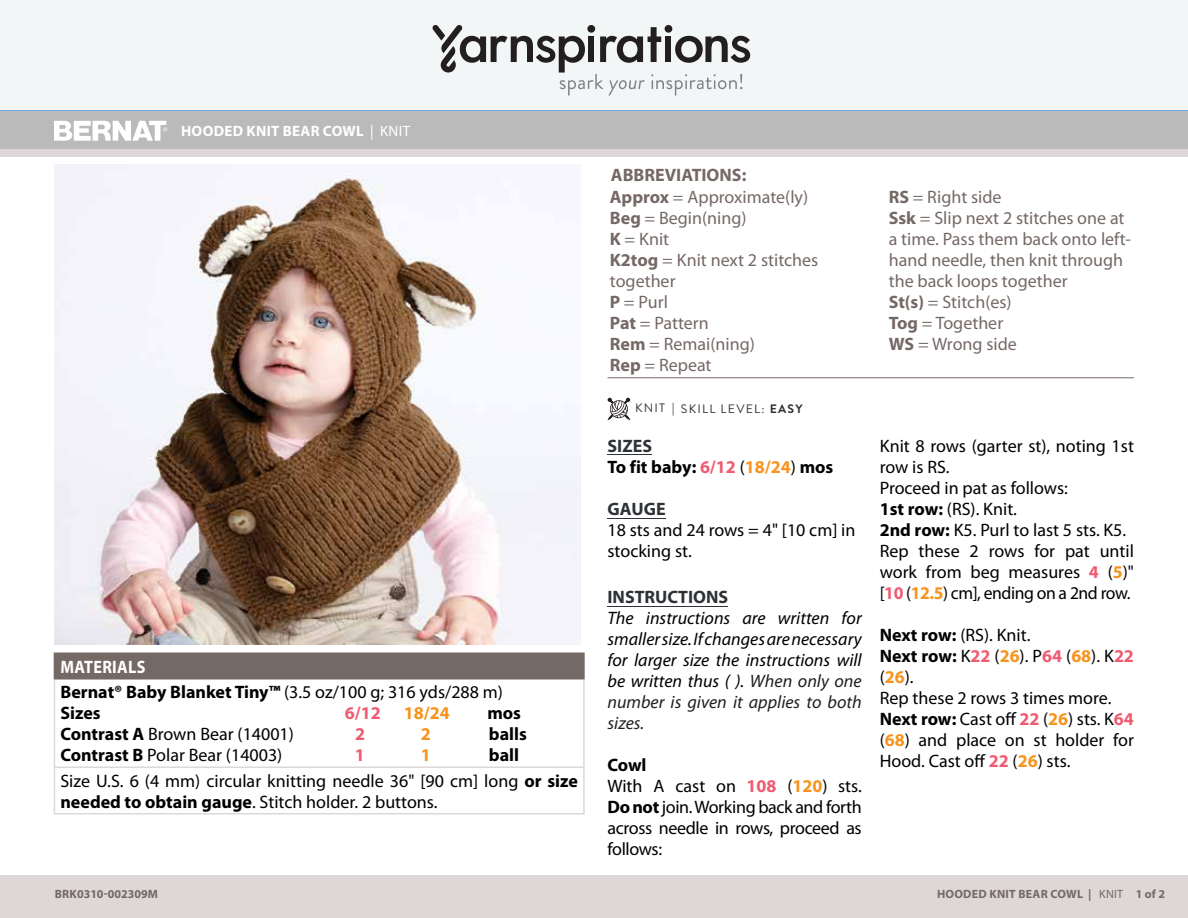
<style>
.page{position:relative;width:1188px;height:918px;background:#fff}
.page>*{position:absolute;margin:0;border:0;box-sizing:border-box;transform-origin:0 0}
.t1{font:18px/21px "Myriad Pro";color:#000}
.t2{font:18px/21px "Myriad Pro";color:#756966}
.t3{font:italic 18px/21px "Myriad Pro";color:#000}
.t4{font:18px/21px "Myriad Pro";letter-spacing:-.02em;color:#000}
.t5{font:700 18px/21.1px "Myriad Pro";color:#000}
.t6{font:700 18px "Myriad Pro";color:#756966}
.t7{font:700 18px "Myriad Pro";color:#f7931d}
.t8{font:700 18px "Myriad Pro";color:#f05a72}
.t9{font:700 18px "Myriad Pro";color:#f05b72}
.t10{font:700 18px "Myriad Pro";color:#f7941e}
.Pattern_Title{font:700 15px "Myriad Pro";letter-spacing:.02em;color:#fff}
.t11{font:12.15px "Brandon Grotesque";letter-spacing:.1em;color:#2d3135}
.t12{font:700 12px "Myriad Pro";letter-spacing:.02em;color:#746865}
.t13{font:700 12px "Myriad Pro";letter-spacing:.02em;color:#756966}
.t14{font:700 12px "Myriad Pro";color:#746865}
.s1{font-weight:400}
.s2{font-weight:700;color:#fff}
.s3{font-weight:700}
.s4{color:#2e3236}
.s5{color:#f05b72}
.s6{color:#f7941e}
.s7{font-weight:700;color:#2e3236}
.s8{font-weight:700;font-style:normal;color:#2e3236}
.s9{color:#231f20}
.s10{font-weight:700;color:#f05b72}
.s11{font-weight:700;color:#f7941e}
</style>
<div class="page">
<div style="left:0;top:0;width:1188px;height:111px;background:#f3f6f7"></div>
<svg style="left:433px;top:25px;width:318px;height:71px"></svg>
<div style="left:0;top:149px;width:1188px;height:769px;background:#ddd8d7"></div>
<div style="left:0;top:157px;width:1188px;height:717px;background:#fff"></div>
<div style="left:0;top:111px;width:1188px;height:38px;background:#bbbaba"></div>
<svg style="left:48px;top:110px;width:127px;height:31px"></svg>
<hr style="left:608px;top:606px;width:120px;height:1px;background:#2e3236">
<hr style="left:608px;top:518px;width:58px;height:1px;background:#2e3236">
<hr style="left:608px;top:455px;width:44px;height:1px;background:#2e3236">
<div style="left:54px;top:653px;width:530px;height:26px;background:#756966"></div>
<hr style="left:583px;top:654px;width:2px;height:24px;background:#756966">
<hr style="left:54px;top:653px;width:531px;height:1px;background:#756966">
<hr style="left:54px;top:680px;width:1px;height:87px;background:#ddd8d7">
<hr style="left:583px;top:680px;width:2px;height:87px;background:#ddd8d7">
<hr style="left:54px;top:678px;width:531px;height:2px;background:#756966">
<hr style="left:54px;top:768px;width:1px;height:45px;background:#ddd8d7">
<hr style="left:583px;top:768px;width:2px;height:45px;background:#ddd8d7">
<hr style="left:54px;top:767px;width:531px;height:1px;background:#ddd8d7">
<hr style="left:54px;top:813px;width:531px;height:2px;background:#ddd8d7">
<img style="left:54px;top:164px;width:526px;height:480px">
<hr style="left:608px;top:377px;width:526px;height:1px;background:#756966">
<svg style="left:608px;top:398px;width:22px;height:22px"></svg>
<p class="Pattern_Title" style="left:181px;top:121px;width:231px">HOODED KNIT BEAR COWL <span class="s1">| KNIT</span></p>
<p class="Pattern_Title" style="left:181px;top:121px;width:212px">PEAR-Y NICE DISHCLOTH <span class="s1">| KNIT</span></p>
<p class="t1" style="left:60px;top:654px;width:444px;line-height:25.5px"><span class="s2">MATERIALS<br></span><span class="s3">Bernat® Baby Blanket Tiny™</span> (3.5 oz/100 g; 316 yds/288 m)</p>
<p class="t5" style="left:60px;top:702px;width:42px">Sizes</p>
<p class="t8" style="left:345px;top:701px;width:37px">6/12</p>
<p class="t7" style="left:404px;top:701px;width:47px">18/24</p>
<p class="t5" style="left:487px;top:702px;width:35px">mos</p>
<p class="t1" style="left:60px;top:723px;width:235px"><span class="s3">Contrast A</span> Brown Bear (14001)</p>
<p class="t9" style="left:355px;top:722px;width:11px">2</p>
<p class="t10" style="left:421px;top:722px;width:11px">2</p>
<p class="t5" style="left:489px;top:723px;width:39px">balls</p>
<p class="t1" style="left:60px;top:744px;width:223px"><span class="s3">Contrast B</span> Polar Bear (14003)</p>
<p class="t9" style="left:355px;top:743px;width:11px">1</p>
<p class="t10" style="left:421px;top:743px;width:11px">1</p>
<p class="t1" style="left:60px;top:742px;width:519px;line-height:25.5px;text-indent:429px"><span class="s3">ball<br></span>Size U.S. 6 (4 mm) circular knitting needle 36" [90 cm] long <span class="s3">or size</span></p>
<p class="t1" style="left:60px;top:791px;width:379px"><span class="s3">needed to obtain gauge</span>. Stitch holder. 2 buttons.</p>
<p class="t14" style="left:55px;top:886px;width:105px">BRK0310-002309M</p>
<p class="t6" style="left:611px;top:163px;width:137px">ABBREVIATIONS:</p>
<p class="t2" style="left:610px;top:186px;width:210px"><span class="s3">Approx</span> = Approximate(ly)<br><span class="s3">Beg</span> = Begin(ning)<br><span class="s3">K</span> = Knit<br><span class="s3">K2tog</span> = Knit next 2 stitches together<br><span class="s3">P</span> = Purl<br><span class="s3">Pat</span> = Pattern<br><span class="s3">Rem</span> = Remai(ning)<br><span class="s3">Rep</span> = Repeat</p>
<p class="t2" style="left:889px;top:186px;width:244px"><span class="s3">RS</span> = Right side<br><span class="s3">Ssk</span> = Slip next 2 stitches one at a time. Pass them back onto left&shy;hand needle, then knit through the back loops together<br><span class="s3">St(s)</span> = Stitch(es)<br><span class="s3">Tog</span> = Together<br><span class="s3">WS</span> = Wrong side</p>
<p class="t11" style="left:635px;top:400px;width:169px">KNIT <span class="s3">|</span> SKILL LEVEL: <span class="s3">EASY</span></p>
<p class="t5" style="left:608px;top:434px;width:227px"><span class="s4">SIZES<br></span>To fit baby: <span class="s5">6/12</span> <span class="s1">(</span><span class="s6">18/24</span><span class="s1">)</span> mos</p>
<p class="t1" style="left:608px;top:498px;width:250px"><span class="s7">GAUGE<br></span>18 sts and 24 rows = 4" [10 cm] in stocking st.</p>
<p class="t3" style="left:608px;top:586px;width:256px"><span class="s8">INSTRUCTIONS<br></span>The instructions are written for smaller size. If changes are necessary for larger size the instructions will be written thus ( ). <span class="s9">When only one number is given it applies to both sizes.</span></p>
<p class="t4" style="left:608px;top:754px;width:256px"><span class="s3">Cowl<br></span>With A cast on <span class="s10">108</span> (<span class="s11">120</span>) sts.<br><span class="s3">Do not</span> join. Working back and forth across needle in rows, proceed as follows:</p>
<p class="t1" style="left:880px;top:435px;width:256px">Knit 8 rows (garter st), noting 1st row is RS.<br>Proceed in pat as follows:<br><span class="s3">1st row:</span> (RS). Knit.<br><span class="s3">2nd row:</span> K5. Purl to last 5 sts. K5.<br>Rep these 2 rows for pat until work from beg measures <span class="s10">4</span> (<span class="s11">5</span>)" [<span class="s10">10</span> (<span class="s11">12.5</span>) cm], ending on a 2nd row.</p>
<p class="t1" style="left:880px;top:624px;width:256px"><span class="s3">Next row:</span> (RS). Knit.<br><span class="s3">Next row:</span> K<span class="s10">22</span> (<span class="s11">26</span>). P<span class="s10">64</span> (<span class="s11">68</span>). K<span class="s10">22 </span>(<span class="s11">26</span>).<br>Rep these 2 rows 3 times more.<br><span class="s3">Next row:</span> Cast off <span class="s10">22</span> (<span class="s11">26</span>) sts. K<span class="s10">64 </span>(<span class="s11">68</span>) and place on st holder for<br>Hood. Cast off <span class="s10">22</span> (<span class="s11">26</span>) sts.</p>
<p class="t13" style="left:937px;top:886px;width:230px">HOODED KNIT BEAR COWL | <span class="s1">KNIT</span> 1 of 2</p>
<p class="t12" style="left:846px;top:887px;width:289px">GRANNY STRAWBERRY DISHCLOTH | <span class="s1">CROCHET 1 of 1</span></p>
</div>
